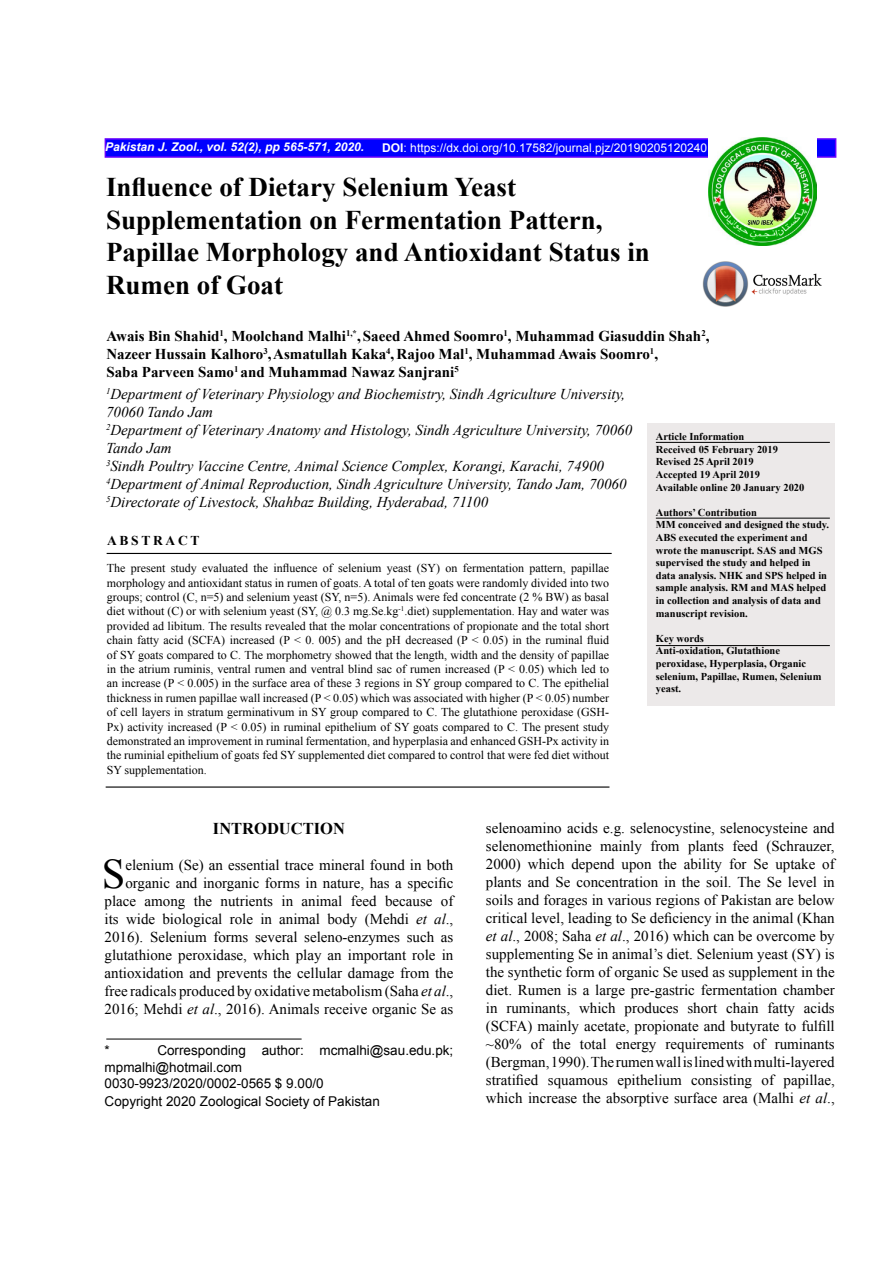
<style>
.page{position:relative;width:893px;height:1263px;background:#fff}
.page>*{position:absolute;margin:0;border:0;box-sizing:border-box;transform-origin:0 0}
.t1{font:42.15px "Times New Roman";color:#000}
.t2{font:700 27px/32.4px "Times New Roman";color:#000}
.t3{font:700 16.5px "Times New Roman";color:#000}
.t4{font:15px/18px "Times New Roman";color:#000;text-align:right}
.t5{font:italic 15px/18px "Times New Roman";color:#000}
.t6{font:700 15px/18px "Times New Roman";color:#000}
.t7{font:13.5px/16.2px "Arial";color:#000}
.t8{font:700 13.5px "Times New Roman";letter-spacing:.2em;color:#000}
.t9{font:12px/14.4px "Times New Roman";color:#000;text-align:justify}
.t10{font:12px "Arial";color:#fff}
.t11{font:italic 700 12px "Arial";color:#fff}
.t12{font:700 10.5px/12.6px "Times New Roman";color:#000}
.s1{font-weight:700}
.s2{font-style:italic}
</style>
<div class="page">
<img style="left:702px;top:261px;width:120px;height:45px">
<div style="left:105px;top:138px;width:731px;height:20px;background:#00f;border:2px solid #60f"></div>
<img style="left:708px;top:138px;width:108px;height:108px">
<div style="left:647px;top:423px;width:187px;height:283px;background:#ece9e9"></div>
<hr style="left:656px;top:518px;width:174px;height:1px;background:#000">
<hr style="left:107px;top:553px;width:505px;height:1px;background:#000">
<hr style="left:106px;top:786px;width:503px;height:2px;background:#000">
<hr style="left:656px;top:442px;width:174px;height:1px;background:#000">
<hr style="left:106px;top:1039px;width:196px;height:1px;background:#000">
<hr style="left:656px;top:645px;width:174px;height:1px;background:#000">
<p class="t11" style="left:105px;top:139px;width:260px">Pakistan J. Zool., vol. 52(2), pp 565-571, 2020.</p>
<p class="t10" style="left:382px;top:140px;width:326px"><span class="s1">DOI</span>: https://dx.doi.org/10.17582/journal.pjz/20190205120240</p>
<h2 class="t2" style="left:106px;top:171px;width:545px">Influence of Dietary Selenium Yeast Supplementation on Fermentation Pattern, Papillae Morphology and Antioxidant Status in Rumen of Goat</h2>
<p class="t6" style="left:106px;top:326px;width:604px">Awais Bin Shahid<sup>1</sup>, Moolchand Malhi<sup>1,*</sup>, Saeed Ahmed Soomro<sup>1</sup>, Muhammad Giasuddin Shah<sup>2</sup>,<br>Nazeer Hussain Kalhoro<sup>3</sup>,Asmatullah Kaka<sup>4</sup>, Rajoo Mal<sup>1</sup>, Muhammad Awais Soomro<sup>1</sup>,<br>Saba Parveen Samo<sup>1</sup> and Muhammad Nawaz Sanjrani<sup>5</sup></p>
<p class="t5" style="left:106px;top:385px;width:528px"><sup>1</sup>Department of Veterinary Physiology and Biochemistry, Sindh Agriculture University, 70060 Tando Jam<br><sup>2</sup>Department of Veterinary Anatomy and Histology, Sindh Agriculture University, 70060<br>Tando Jam<br><sup>3</sup>Sindh Poultry Vaccine Centre, Animal Science Complex, Korangi, Karachi, 74900<br><sup>4</sup>Department of Animal Reproduction, Sindh Agriculture University, Tando Jam, 70060<br><sup>5</sup>Directorate of Livestock, Shahbaz Building, Hyderabad, 71100</p>
<p class="t12" style="left:656px;top:430px;width:150px">Article Information<br>Received 05 February 2019<br>Revised 25 April 2019<br>Accepted 19 April 2019<br>Available online 20 January 2020</p>
<p class="t12" style="left:656px;top:506px;width:175px">Authors’ Contribution<br>MM conceived and designed the study.<br>ABS executed the experiment and wrote the manuscript. SAS and MGS supervised the study and helped in data analysis. NHK and SPS helped in sample analysis. RM and MAS helped in collection and analysis of data and manuscript revision.</p>
<p class="t12" style="left:656px;top:632px;width:167px">Key words<br>Anti-oxidation, Glutathione peroxidase, Hyperplasia, Organic selenium, Papillae, Rumen, Selenium yeast.</p>
<p class="t8" style="left:107px;top:531px;width:94px">ABSTRACT</p>
<p class="t9" style="left:107px;top:561px;width:504px">The present study evaluated the influence of selenium yeast (SY) on fermentation pattern, papillae morphology and antioxidant status in rumen of goats. A total of ten goats were randomly divided into two groups; control (C, n=5) and selenium yeast (SY, n=5). Animals were fed concentrate (2 % BW) as basal diet without (C) or with selenium yeast (SY, @ 0.3 mg.Se.kg<sup>-1</sup>.diet) supplementation. Hay and water was provided ad libitum. The results revealed that the molar concentrations of propionate and the total short chain fatty acid (SCFA) increased (P &lt; 0. 005) and the pH decreased (P &lt; 0.05) in the ruminal fluid of SY goats compared to C. The morphometry showed that the length, width and the density of papillae in the atrium ruminis, ventral rumen and ventral blind sac of rumen increased (P &lt; 0.05) which led to an increase (P &lt; 0.005) in the surface area of these 3 regions in SY group compared to C. The epithelial thickness in rumen papillae wall increased (P &lt; 0.05) which was associated with higher (P &lt; 0.05) number of cell layers in stratum germinativum in SY group compared to C. The glutathione peroxidase (GSH-Px) activity increased (P &lt; 0.05) in ruminal epithelium of SY goats compared to C. The present study demonstrated an improvement in ruminal fermentation, and hyperplasia and enhanced GSH-Px activity in the ruminial epithelium of goats fed SY supplemented diet compared to control that were fed diet without SY supplementation.</p>
<h3 class="t3" style="left:213px;top:817px;width:133px">INTRODUCTION</h3>
<h1 class="t1" style="left:102px;top:845px;width:25px">S</h1>
<p class="t4" style="left:105px;top:856px;width:350px">elenium (Se) an essential trace mineral found in both organic and inorganic forms in nature, has a specific place among the nutrients in animal feed because of its wide biological role in animal body (Mehdi <span class="s2">et al</span>., 2016). Selenium forms several seleno-enzymes such as glutathione peroxidase, which play an important role in antioxidation and prevents the cellular damage from the free radicals produced by oxidative metabolism (Saha <span class="s2">et al</span>., 2016; Mehdi <span class="s2">et al</span>., 2016). Animals receive organic Se as</p>
<p class="t7" style="left:105px;top:1043px;width:7px">*</p>
<p class="t7" style="left:105px;top:1043px;width:350px;text-indent:53px">Corresponding author: mcmalhi@sau.edu.pk; mpmalhi@hotmail.com<br>0030-9923/2020/0002-0565 $ 9.00/0</p>
<p class="t7" style="left:105px;top:1093px;width:277px">Copyright 2020 Zoological Society of Pakistan</p>
<p class="t4" style="left:486px;top:819px;width:350px;text-align:justify">selenoamino acids e.g. selenocystine, selenocysteine and selenomethionine mainly from plants feed (Schrauzer, 2000) which depend upon the ability for Se uptake of plants and Se concentration in the soil. The Se level in soils and forages in various regions of Pakistan are below critical level, leading to Se deficiency in the animal (Khan <span class="s2">et al</span>., 2008; Saha <span class="s2">et al</span>., 2016) which can be overcome by supplementing Se in animal’s diet. Selenium yeast (SY) is the synthetic form of organic Se used as supplement in the diet. Rumen is a large pre-gastric fermentation chamber in ruminants, which produces short chain fatty acids (SCFA) mainly acetate, propionate and butyrate to fulfill ~80% of the total energy requirements of ruminants (Bergman, 1990). The rumen wall is lined with multi-layered stratified squamous epithelium consisting of papillae, which increase the absorptive surface area (Malhi <span class="s2">et al</span>.,</p>
</div>
